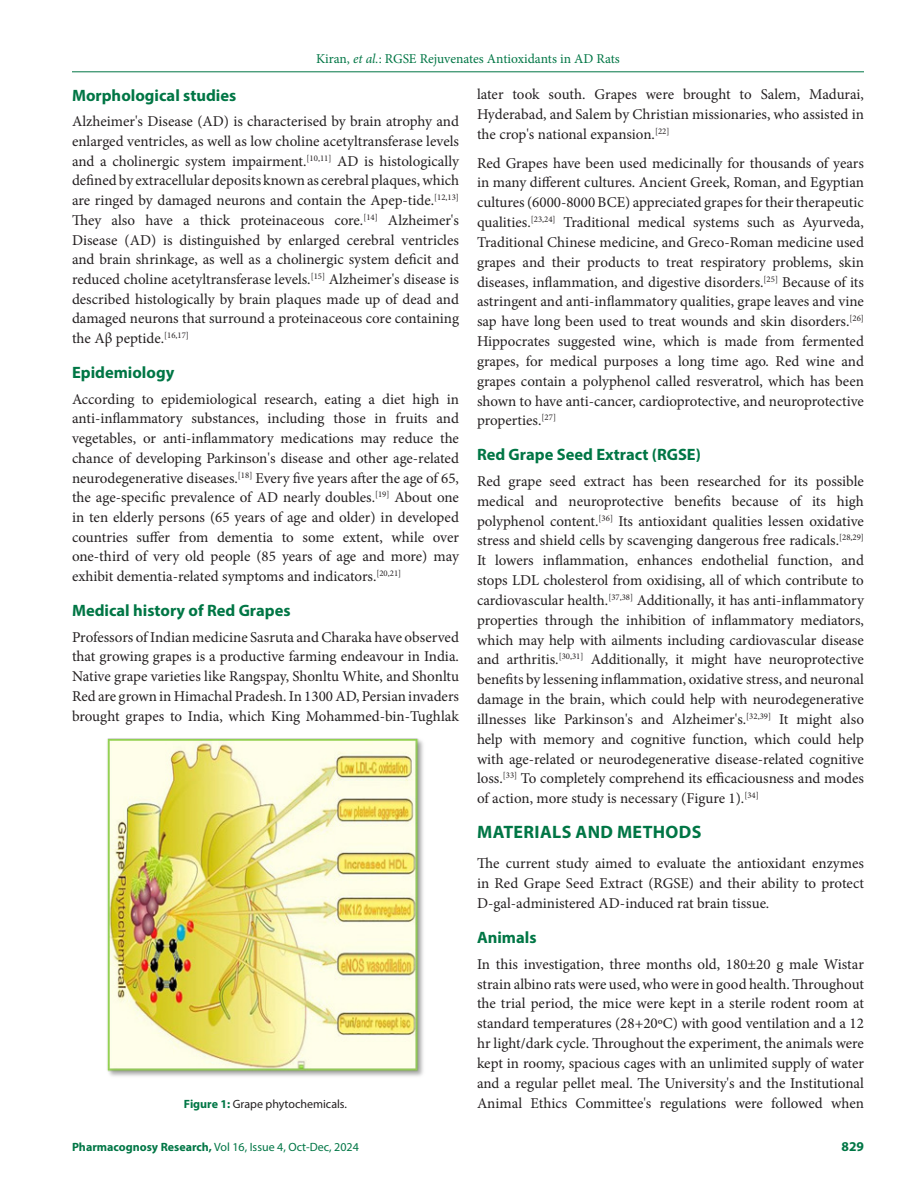
<style>
.page{position:relative;width:918px;height:1188px;background:#fff}
.page>*{position:absolute;margin:0;border:0;box-sizing:border-box;transform-origin:0 0}
.Heading_1{font:700 18px "Myriad Pro";letter-spacing:.02em;color:#007645}
.Heading_2{font:700 16.5px "Myriad Pro";color:#007645}
.Body_text__FO{font:15px/19.8px "Minion Pro";color:#231f20;text-align:justify}
.Body_text{font:15px/19.8px "Minion Pro";letter-spacing:-.005em;color:#231f20;text-align:justify}
.t1{font:13.5px "Minion Pro";color:#007645}
.t2{font:700 13.5px "Myriad Pro";color:#007645}
.t3{font:12px "Myriad Pro";color:#007645}
.FIG_Caption{font:12px "Myriad Pro";color:#231f20}
.s1{font-style:italic}
.s2{font-weight:700;color:#007645}
.s3{font-weight:700}
</style>
<div class="page">
<hr style="left:72px;top:72px;width:792px;height:1px;background:#007645">
<img style="left:107px;top:738px;width:316px;height:338px">
<p class="t1" style="left:316px;top:50px;width:305px">Kiran, <span class="s1">et al.</span>: RGSE Rejuvenates Antioxidants in AD Rats</p>
<p class="Heading_2" style="left:72px;top:84px;width:166px">Morphological studies</p>
<p class="Body_text__FO" style="left:72px;top:112px;width:389px">Alzheimer's Disease (AD) is characterised by brain atrophy and enlarged ventricles, as well as low choline acetyltransferase levels and a cholinergic system impairment.<sup>[10,11]</sup> AD is histologically defined by extracellular deposits known as cerebral plaques, which are ringed by damaged neurons and contain the Apep-tide.<sup>[12,13] </sup>They also have a thick proteinaceous core.<sup>[14]</sup> Alzheimer's Disease (AD) is distinguished by enlarged cerebral ventricles and brain shrinkage, as well as a cholinergic system deficit and reduced choline acetyltransferase levels.<sup>[15]</sup> Alzheimer's disease is described histologically by brain plaques made up of dead and damaged neurons that surround a proteinaceous core containing the Aβ peptide.<sup>[16,17]</sup></p>
<p class="Heading_2" style="left:72px;top:362px;width:104px">Epidemiology</p>
<p class="Body_text__FO" style="left:72px;top:389px;width:389px">According to epidemiological research, eating a diet high in anti-inflammatory substances, including those in fruits and vegetables, or anti-inflammatory medications may reduce the chance of developing Parkinson's disease and other age-related neurodegenerative diseases.<sup>[18]</sup> Every five years after the age of 65, the age-specific prevalence of AD nearly doubles.<sup>[19]</sup> About one in ten elderly persons (65 years of age and older) in developed countries suffer from dementia to some extent, while over one-third of very old people (85 years of age and more) may exhibit dementia-related symptoms and indicators.<sup>[20,21]</sup></p>
<p class="Heading_2" style="left:72px;top:600px;width:220px">Medical history of Red Grapes</p>
<p class="Body_text__FO" style="left:72px;top:627px;width:389px">Professors of Indian medicine Sasruta and Charaka have observed that growing grapes is a productive farming endeavour in India.<br>Native grape varieties like Rangspay, Shonltu White, and Shonltu Red are grown in Himachal Pradesh. In 1300 AD, Persian invaders brought grapes to India, which King Mohammed-bin-Tughlak</p>
<p class="Body_text__FO" style="left:477px;top:84px;width:389px">later took south. Grapes were brought to Salem, Madurai, Hyderabad, and Salem by Christian missionaries, who assisted in the crop's national expansion.<sup>[22]</sup></p>
<p class="Body_text" style="left:477px;top:153px;width:389px">Red Grapes have been used medicinally for thousands of years in many different cultures. Ancient Greek, Roman, and Egyptian cultures (6000-8000 BCE) appreciated grapes for their therapeutic qualities.<sup>[23,24]</sup> Traditional medical systems such as Ayurveda, Traditional Chinese medicine, and Greco-Roman medicine used grapes and their products to treat respiratory problems, skin diseases, inflammation, and digestive disorders.<sup>[25]</sup> Because of its astringent and anti-inflammatory qualities, grape leaves and vine sap have long been used to treat wounds and skin disorders.<sup>[26] </sup>Hippocrates suggested wine, which is made from fermented grapes, for medical purposes a long time ago. Red wine and grapes contain a polyphenol called resveratrol, which has been shown to have anti-cancer, cardioprotective, and neuroprotective properties.<sup>[27]</sup></p>
<p class="Heading_2" style="left:477px;top:444px;width:225px">Red Grape Seed Extract (RGSE)</p>
<p class="Body_text__FO" style="left:477px;top:471px;width:389px">Red grape seed extract has been researched for its possible medical and neuroprotective benefits because of its high polyphenol content.<sup>[36]</sup> Its antioxidant qualities lessen oxidative stress and shield cells by scavenging dangerous free radicals.<sup>[28,29] </sup>It lowers inflammation, enhances endothelial function, and stops LDL cholesterol from oxidising, all of which contribute to cardiovascular health.<sup>[37,38]</sup> Additionally, it has anti-inflammatory properties through the inhibition of inflammatory mediators, which may help with ailments including cardiovascular disease and arthritis.<sup>[30,31]</sup> Additionally, it might have neuroprotective benefits by lessening inflammation, oxidative stress, and neuronal damage in the brain, which could help with neurodegenerative illnesses like Parkinson's and Alzheimer's.<sup>[32,39]</sup> It might also help with memory and cognitive function, which could help with age-related or neurodegenerative disease-related cognitive loss.<sup>[33]</sup> To completely comprehend its efficaciousness and modes of action, more study is necessary (Figure 1).<sup>[34]</sup></p>
<p class="Heading_1" style="left:477px;top:820px;width:226px">MATERIALS AND METHODS</p>
<p class="Body_text__FO" style="left:477px;top:854px;width:389px">The current study aimed to evaluate the antioxidant enzymes in Red Grape Seed Extract (RGSE) and their ability to protect D-gal-administered AD-induced rat brain tissue.</p>
<p class="Heading_2" style="left:477px;top:927px;width:61px">Animals</p>
<p class="Body_text__FO" style="left:477px;top:954px;width:389px">In this investigation, three months old, 180±20 g male Wistar strain albino rats were used, who were in good health. Throughout the trial period, the mice were kept in a sterile rodent room at standard temperatures (28+20ºC) with good ventilation and a 12 hr light/dark cycle. Throughout the experiment, the animals were kept in roomy, spacious cages with an unlimited supply of water and a regular pellet meal. The University's and the Institutional</p>
<p class="FIG_Caption" style="left:184px;top:1096px;width:165px"><span class="s2">Figure 1:</span> Grape phytochemicals.</p>
<p class="Body_text__FO" style="left:477px;top:1093px;width:388px">Animal Ethics Committee's regulations were followed when</p>
<p class="t3" style="left:72px;top:1139px;width:288px"><span class="s3">Pharmacognosy Research,</span> Vol 16, Issue 4, Oct-Dec, 2024</p>
<p class="t2" style="left:842px;top:1137px;width:24px">829</p>
</div>
